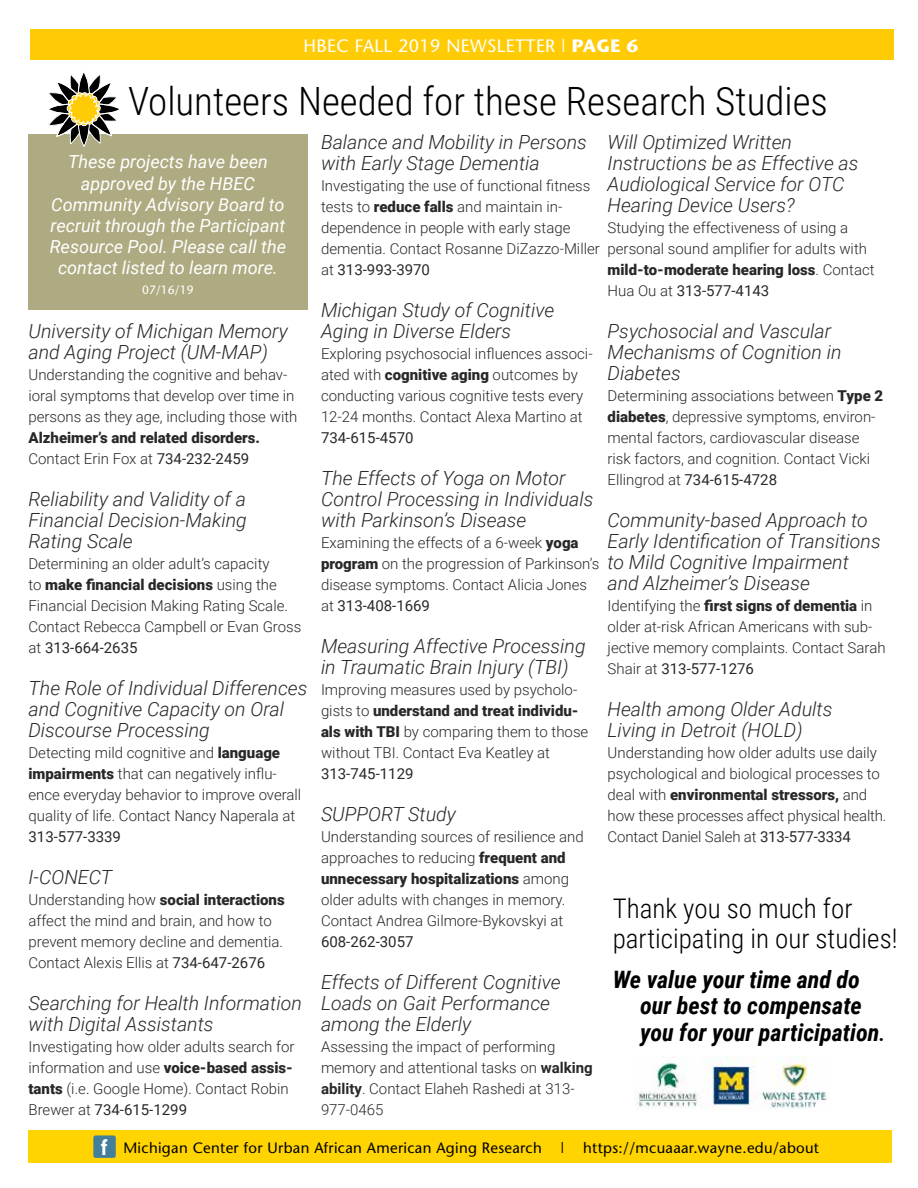
<style>
.page{position:relative;width:918px;height:1188px;background:#fff}
.page>*{position:absolute;margin:0;border:0;box-sizing:border-box;transform-origin:0 0}
.t1{font:300 39px "Roboto Condensed";color:#000}
.t2{font:300 27px/30px "Roboto Condensed";color:#000}
.t3{font:italic 700 24px/26.2px "Roboto Condensed";color:#000}
.t4{font:italic 300 19.5px/21px "Roboto";color:#292829}
.t5{font:italic 18px/21px "Roboto";color:#fff;text-align:center}
.t6{font:18px "Stone Sans";letter-spacing:.02em;color:#fff}
.t7{font:300 15px/21px "Roboto";color:#292829}
.t8{font:15px "Stone Sans";letter-spacing:.02em;color:#000}
.t9{font:900 15px/21px "Roboto";color:#292829}
.t10{font:15px "Roboto";color:#292829}
.t11{font:12px "Stone Sans";color:#fff}
.s1{font-weight:700}
.s2{font-weight:300}
.s3{font-weight:400}
.s4{font-weight:900}
.s5{font-size:19.5px}
.s6{font-family:"Roboto Condensed";font-weight:700;font-size:20.85px;color:#fff}
</style>
<div class="page">
<div style="left:28px;top:135px;width:280px;height:175px;background:#aeaa81"></div>
<svg style="left:47px;top:73px;width:73px;height:74px"></svg>
<div style="left:28px;top:1130px;width:864px;height:33px;background:#ffd400"></div>
<img style="left:635px;top:1057px;width:192px;height:52px">
<div style="left:93px;top:1135px;width:23px;height:23px;background:#437f9b;border-radius:2px"></div>
<div style="left:30px;top:29px;width:864px;height:30px;background:#ffcb05"></div>
<p class="t6" style="left:304px;top:35px;width:336px">HBEC FALL 2019 NEWSLETTER | <span class="s1">PAGE 6</span></p>
<h1 class="t1" style="left:128px;top:74px;width:701px">Volunteers Needed for these Research Studies</h1>
<p class="t5" style="left:50px;top:151px;width:238px">These projects have been approved by the HBEC<br>Community Advisory Board to recruit through the Participant<br>Resource Pool. Please call the contact listed to learn more.</p>
<p class="t11" style="left:142px;top:283px;width:53px">07/16/19</p>
<h3 class="t4" style="left:28px;top:320px;width:261px">University of Michigan Memory and Aging Project (UM-MAP)</h3>
<p class="t7" style="left:28px;top:363px;width:270px">Understanding the cognitive and behav&shy;ioral symptoms that develop over time in persons as they age, including those with</p>
<p class="t9" style="left:28px;top:426px;width:233px">Alzheimer’s and related disorders.<br><span class="s2">Contact Erin Fox at</span> <span class="s3">734-232-2459</span></p>
<h3 class="t4" style="left:28px;top:488px;width:220px;text-align:justify">Reliability and Validity of a Financial Decision-Making Rating Scale</h3>
<p class="t7" style="left:28px;top:552px;width:274px">Determining an older adult’s capacity<br>to <span class="s4">make financial decisions</span> using the Financial Decision Making Rating Scale.<br>Contact Rebecca Campbell or Evan Gross at <span class="s3">313-664-2635</span></p>
<h3 class="t4" style="left:28px;top:677px;width:280px">The Role of Individual Differences and Cognitive Capacity on Oral<br>Discourse Processing</h3>
<p class="t7" style="left:28px;top:741px;width:274px">Detecting mild cognitive and <span class="s4">language impairments</span> that can negatively influ&shy;ence everyday behavior to improve overall quality of life. Contact Nancy Naperala at</p>
<p class="t10" style="left:28px;top:826px;width:94px">313-577-3339</p>
<h3 class="t4" style="left:28px;top:866px;width:85px">I-CONECT</h3>
<p class="t7" style="left:28px;top:888px;width:258px">Understanding how <span class="s4">social interactions </span>affect the mind and brain, and how to prevent memory decline and dementia.<br>Contact Alexis Ellis at <span class="s3">734-647-2676</span></p>
<h3 class="t4" style="left:28px;top:992px;width:275px">Searching for Health Information with Digital Assistants</h3>
<p class="t7" style="left:28px;top:1035px;width:268px">Investigating how older adults search for information and use <span class="s4">voice-based assis&shy;tants</span> (i.e. Google Home). Contact Robin Brewer at <span class="s3">734-615-1299</span></p>
<h3 class="t4" style="left:321px;top:131px;width:268px">Balance and Mobility in Persons with Early Stage Dementia</h3>
<p class="t7" style="left:321px;top:175px;width:280px">Investigating the use of functional fitness tests to <span class="s4">reduce falls</span> and maintain in&shy;dependence in people with early stage dementia. Contact Rosanne DiZazzo-Miller at <span class="s3">313-993-3970</span></p>
<h3 class="t4" style="left:321px;top:299px;width:235px">Michigan Study of Cognitive<br>Aging in Diverse Elders</h3>
<p class="t7" style="left:321px;top:343px;width:273px">Exploring psychosocial influences associ&shy;ated with <span class="s4">cognitive aging</span> outcomes by conducting various cognitive tests every 12-24 months. Contact Alexa Martino at</p>
<p class="t10" style="left:321px;top:427px;width:94px">734-615-4570</p>
<h3 class="t4" style="left:321px;top:467px;width:274px">The Effects of Yoga on Motor<br>Control Processing in Individuals with Parkinson’s Disease</h3>
<p class="t7" style="left:321px;top:532px;width:280px">Examining the effects of a 6-week <span class="s4">yoga program</span> on the progression of Parkinson’s disease symptoms. Contact Alicia Jones at <span class="s3">313-408-1669</span></p>
<h3 class="t4" style="left:321px;top:635px;width:266px">Measuring Affective Processing in Traumatic Brain Injury (TBI)</h3>
<p class="t7" style="left:321px;top:679px;width:269px">Improving measures used by psycholo&shy;gists to <span class="s4">understand and treat individu&shy;als with TBI</span> by comparing them to those without TBI. Contact Eva Keatley at</p>
<p class="t10" style="left:321px;top:763px;width:94px">313-745-1129</p>
<h3 class="t4" style="left:321px;top:803px;width:136px">SUPPORT Study</h3>
<p class="t7" style="left:321px;top:826px;width:264px">Understanding sources of resilience and approaches to reducing <span class="s4">frequent and unnecessary hospitalizations</span> among older adults with changes in memory.<br>Contact Andrea Gilmore-Bykovskyi at</p>
<p class="t10" style="left:321px;top:931px;width:94px">608-262-3057</p>
<h3 class="t4" style="left:321px;top:971px;width:241px">Effects of Different Cognitive<br>Loads on Gait Performance among the Elderly</h3>
<p class="t7" style="left:321px;top:1036px;width:273px">Assessing the impact of performing memory and attentional tasks on <span class="s1">walking ability</span>. Contact Elaheh Rashedi at 313-<br>977-0465</p>
<h3 class="t4" style="left:608px;top:131px;width:252px">Will Optimized Written<br>Instructions be as Effective as<br>Audiological Service for OTC<br>Hearing Device Users?</h3>
<p class="t7" style="left:608px;top:217px;width:269px">Studying the effectiveness of using a personal sound amplifier for adults with <span class="s4">mild-to-moderate hearing loss</span>. Contact Hua Ou at <span class="s3">313-577-4143</span></p>
<h3 class="t4" style="left:608px;top:320px;width:235px">Psychosocial and Vascular<br>Mechanisms of Cognition in<br>Diabetes</h3>
<p class="t7" style="left:608px;top:385px;width:277px">Determining associations between <span class="s4">Type 2 diabetes</span>, depressive symptoms, environ&shy;mental factors, cardiovascular disease risk factors, and cognition. Contact Vicki Ellingrod at <span class="s3">734-615-4728</span></p>
<h3 class="t4" style="left:608px;top:509px;width:275px">Community-based Approach to<br>Early Identification of Transitions to Mild Cognitive Impairment and Alzheimer’s Disease</h3>
<p class="t7" style="left:608px;top:595px;width:280px">Identifying the <span class="s4">first signs of dementia</span> in older at-risk African Americans with sub&shy;jective memory complaints. Contact Sarah Shair at <span class="s3">313-577-1276</span></p>
<h3 class="t4" style="left:608px;top:698px;width:226px">Health among Older Adults<br>Living in Detroit (HOLD)</h3>
<p class="t7" style="left:608px;top:742px;width:280px">Understanding how older adults use daily psychological and biological processes to deal with <span class="s4">environmental stressors,</span> and how these processes affect physical health.<br>Contact Daniel Saleh at <span class="s3">313-577-3334</span></p>
<h2 class="t2" style="left:613px;top:892px;width:286px">Thank you so much for participating in our studies!</h2>
<h3 class="t3" style="left:640px;top:966px;width:246px;text-indent:-27px">We value your time and do our best to compensate you for your participation<span class="s5">.</span></h3>
<p class="t8" style="left:101px;top:1139px;width:720px"><span class="s6">f</span> Michigan Center for Urban African American Aging Research | https://mcuaaar.wayne.edu/about</p>
</div>
